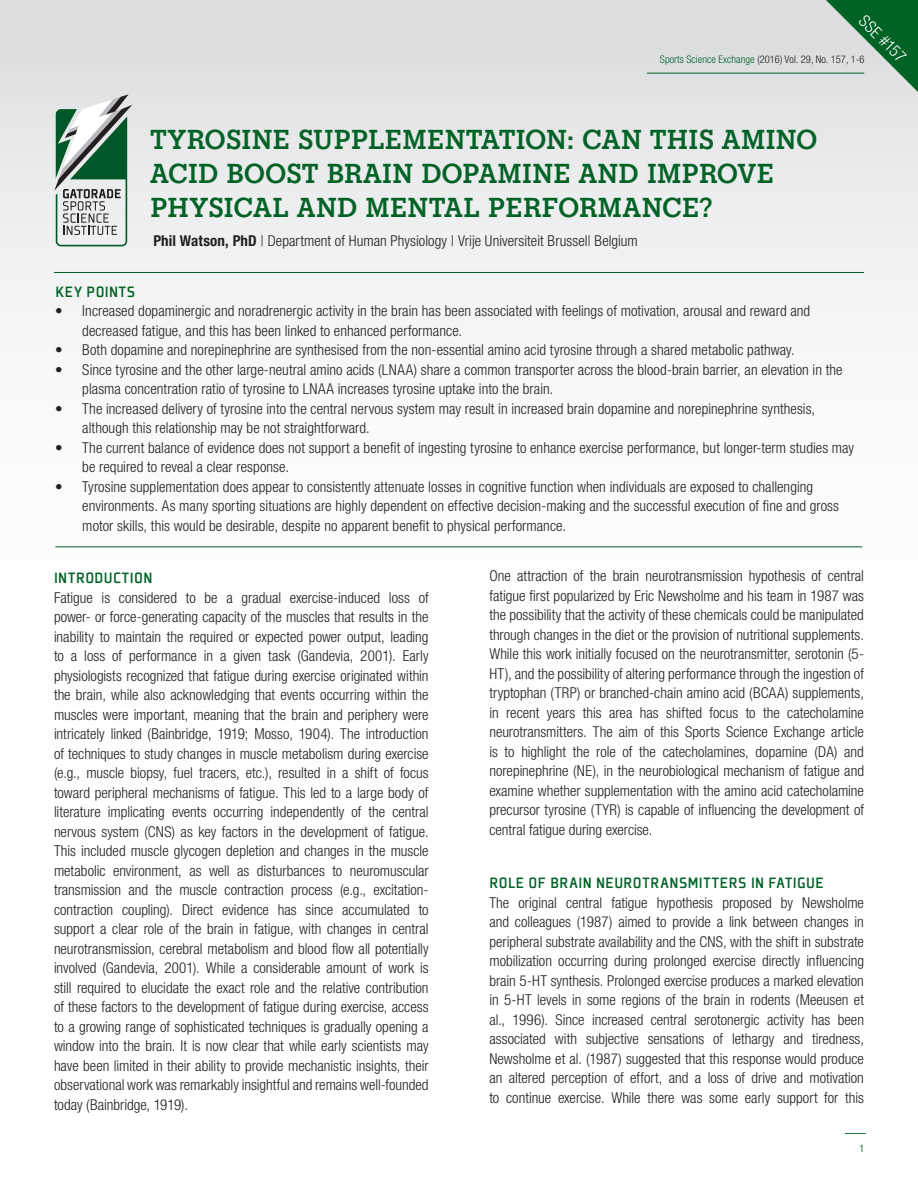
<style>
.page{position:relative;width:918px;height:1188px;background:#fff}
.page>*{position:absolute;margin:0;border:0;box-sizing:border-box;transform-origin:0 0}
.t1{font:700 28.5px/34.2px "Gatorade";letter-spacing:.015em;color:#016226}
.SUB_HEADS{font:500 16.5px "Plexes Pro";letter-spacing:.025em;color:#016226}
.HEADINGS{font:500 16.5px "Plexes Pro";letter-spacing:.025em;color:#016226}
.t2{font:300 condensed 16.5px "Helvetica Neue LT Pro";color:#fff}
.MAIN_BODY{font:300 condensed 15px/19.5px "Helvetica Neue LT Pro";letter-spacing:.005em;color:#231f20}
.AUTHOR{font:300 condensed 15px "Helvetica Neue LT Pro";letter-spacing:.005em;color:#231f20}
.t3{font:10.5px "Helvetica Neue LT 47 Lt Cn";letter-spacing:.005em;color:#231f20}
.t4{font:10.5px "Helvetica CY Plain";color:#016226}
.t5{font:10.05px "Plexes Pro";color:#231f20}
.s1{color:#016226}
.s2{font-weight:700}
</style>
<div class="page">
<div style="left:0;top:0;width:918px;height:1188px;background:linear-gradient(to bottom,#e8e9ea,#fff)"></div>
<svg style="left:826px;top:0;width:92px;height:92px;background:#70a083"></svg>
<svg style="left:54px;top:94px;width:78px;height:152px"></svg>
<hr style="left:54px;top:272px;width:810px;height:1px;background:#016226">
<hr style="left:55px;top:546px;width:807px;height:1px;background:#016226">
<hr style="left:647px;top:73px;width:217px;height:1px;background:#016226">
<svg style="left:845px;top:1133px;width:21px;height:1px"></svg>
<p class="t2" style="left:869px;top:11px;width:60px;rotate:45deg">SSE #157</p>
<p class="t3" style="left:660px;top:53px;width:206px"><span class="s1">Sports Science Exchange</span> (2016) Vol. 29, No. 157, 1-6</p>
<p class="t1" style="left:150px;top:123px;width:668px">TYROSINE SUPPLEMENTATION: CAN THIS AMINO<br>ACID BOOST BRAIN DOPAMINE AND IMPROVE<br>PHYSICAL AND MENTAL PERFORMANCE?</p>
<p class="AUTHOR" style="left:153px;top:232px;width:486px"><span class="s2">Phil Watson, PhD</span> | Department of Human Physiology | Vrije Universiteit Brussel| Belgium</p>
<p class="HEADINGS" style="left:55px;top:282px;width:81px">KEY POINTS</p>
<p class="MAIN_BODY" style="left:82px;top:301px;width:729px;text-indent:-27px">• Increased dopaminergic and noradrenergic activity in the brain has been associated with feelings of motivation, arousal and reward and decreased fatigue, and this has been linked to enhanced performance.</p>
<p class="MAIN_BODY" style="left:55px;top:340px;width:741px">• Both dopamine and norepinephrine are synthesised from the non-essential amino acid tyrosine through a shared metabolic pathway.</p>
<p class="MAIN_BODY" style="left:82px;top:360px;width:762px;text-indent:-27px">• Since tyrosine and the other large-neutral amino acids (LNAA) share a common transporter across the blood-brain barrier, an elevation in the plasma concentration ratio of tyrosine to LNAA increases tyrosine uptake into the brain.</p>
<p class="MAIN_BODY" style="left:82px;top:399px;width:734px;text-indent:-27px">• The increased delivery of tyrosine into the central nervous system may result in increased brain dopamine and norepinephrine synthesis, although this relationship may be not straightforward.</p>
<p class="MAIN_BODY" style="left:82px;top:438px;width:773px;text-indent:-27px">• The current balance of evidence does not support a benefit of ingesting tyrosine to enhance exercise performance, but longer-term studies may be required to reveal a clear response.</p>
<p class="MAIN_BODY" style="left:82px;top:477px;width:758px;text-indent:-27px">• Tyrosine supplementation does appear to consistently attenuate losses in cognitive function when individuals are exposed to challenging environments. As many sporting situations are highly dependent on effective decision-making and the successful execution of fine and gross motor skills, this would be desirable, despite no apparent benefit to physical performance.</p>
<p class="HEADINGS" style="left:54px;top:568px;width:100px">INTRODUCTION</p>
<p class="MAIN_BODY" style="left:54px;top:588px;width:376px;text-align:justify">Fatigue is considered to be a gradual exercise-induced loss of power- or force-generating capacity of the muscles that results in the inability to maintain the required or expected power output, leading to a loss of performance in a given task (Gandevia, 2001). Early physiologists recognized that fatigue during exercise originated within the brain, while also acknowledging that events occurring within the muscles were important, meaning that the brain and periphery were intricately linked (Bainbridge, 1919; Mosso, 1904). The introduction of techniques to study changes in muscle metabolism during exercise (e.g., muscle biopsy, fuel tracers, etc.), resulted in a shift of focus toward peripheral mechanisms of fatigue. This led to a large body of literature implicating events occurring independently of the central nervous system (CNS) as key factors in the development of fatigue.<br>This included muscle glycogen depletion and changes in the muscle metabolic environment, as well as disturbances to neuromuscular transmission and the muscle contraction process (e.g., excitation&shy;contraction coupling). Direct evidence has since accumulated to support a clear role of the brain in fatigue, with changes in central neurotransmission, cerebral metabolism and blood flow all potentially involved (Gandevia, 2001). While a considerable amount of work is still required to elucidate the exact role and the relative contribution of these factors to the development of fatigue during exercise, access to a growing range of sophisticated techniques is gradually opening a window into the brain. It is now clear that while early scientists may have been limited in their ability to provide mechanistic insights, their observational work was remarkably insightful and remains well-founded today (Bainbridge, 1919).</p>
<p class="t5" style="left:281px;top:398px;width:122px">GAT11LOGO_GSSI_vert_fc_grn</p>
<p class="MAIN_BODY" style="left:489px;top:566px;width:376px;text-align:justify">One attraction of the brain neurotransmission hypothesis of central fatigue first popularized by Eric Newsholme and his team in 1987 was the possibility that the activity of these chemicals could be manipulated through changes in the diet or the provision of nutritional supplements.<br>While this work initially focused on the neurotransmitter, serotonin (5- HT), and the possibility of altering performance through the ingestion of tryptophan (TRP) or branched-chain amino acid (BCAA) supplements, in recent years this area has shifted focus to the catecholamine neurotransmitters. The aim of this Sports Science Exchange article is to highlight the role of the catecholamines, dopamine (DA) and norepinephrine (NE), in the neurobiological mechanism of fatigue and examine whether supplementation with the amino acid catecholamine precursor tyrosine (TYR) is capable of influencing the development of central fatigue during exercise.</p>
<p class="SUB_HEADS" style="left:489px;top:873px;width:336px">ROLE OF BRAIN NEUROTRANSMITTERS IN FATIGUE</p>
<p class="MAIN_BODY" style="left:489px;top:893px;width:376px;text-align:justify">The original central fatigue hypothesis proposed by Newsholme and colleagues (1987) aimed to provide a link between changes in peripheral substrate availability and the CNS, with the shift in substrate mobilization occurring during prolonged exercise directly influencing brain 5-HT synthesis. Prolonged exercise produces a marked elevation in 5-HT levels in some regions of the brain in rodents (Meeusen et al., 1996). Since increased central serotonergic activity has been associated with subjective sensations of lethargy and tiredness, Newsholme et al. (1987) suggested that this response would produce an altered perception of effort, and a loss of drive and motivation to continue exercise. While there was some early support for this</p>
<p class="t4" style="left:859px;top:1142px;width:6px">1</p>
</div>
